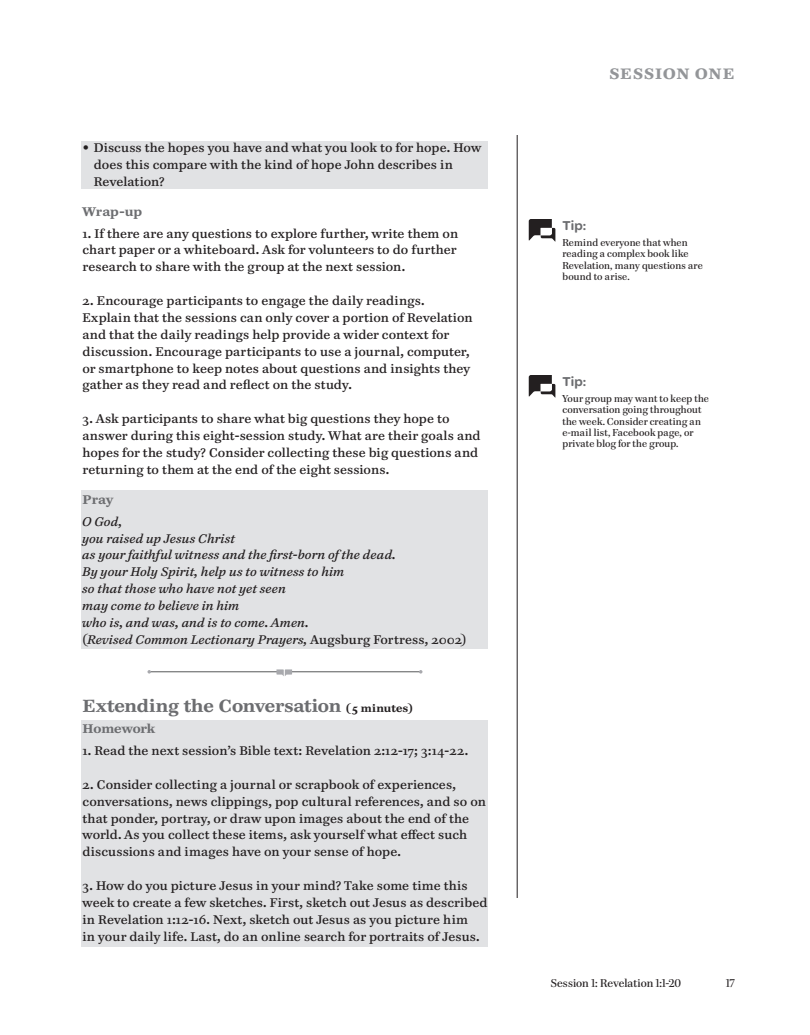
<style>
.page{position:relative;width:810px;height:1035px;background:#fff}
.page>*{position:absolute;margin:0;border:0;box-sizing:border-box;transform-origin:0 0}
.t1{font:700 17.5px "Paperback 9";letter-spacing:-.01em;color:#6c6d70}
.t2{font:700 15px "Paperback 6";letter-spacing:.055em;color:#939598}
.t3{font:600 13.75px "Omnes";letter-spacing:.005em;color:#6c6d70}
.t4{font:12.5px/16.9px "Paperback 9";letter-spacing:.01em;color:#231f20}
.t5{font:italic 12.5px/16.9px "Paperback 9";letter-spacing:.01em;color:#231f20}
.t6{font:700 12.5px "Paperback 9";color:#6c6d70}
.t7{font:11.25px "Paperback 48";letter-spacing:.005em;color:#231f20}
.t8{font:10px/11.2px "Paperback 48";letter-spacing:.015em;color:#231f20}
.s1{font-style:normal}
.s2{font-size:10.62px;color:#231f20}
</style>
<div class="page">
<hr style="left:517px;top:135px;width:1px;height:763px;background:#231f20">
<div style="left:81px;top:720px;width:407px;height:226px;background:#e1e2e4"></div>
<div style="left:81px;top:491px;width:407px;height:159px;background:#e1e2e4"></div>
<div style="left:81px;top:141px;width:407px;height:48px;background:#e1e2e4"></div>
<hr style="left:149px;top:671px;width:271px;height:1px;background:#57585a">
<svg style="left:419px;top:670px;width:4px;height:4px"></svg>
<svg style="left:147px;top:670px;width:4px;height:4px"></svg>
<svg style="left:276px;top:669px;width:16px;height:7px"></svg>
<svg style="left:529px;top:219px;width:26px;height:23px"></svg>
<svg style="left:529px;top:375px;width:26px;height:23px"></svg>
<p class="t4" style="left:94px;top:139px;width:389px;text-indent:-11px">• Discuss the hopes you have and what you look to for hope. How does this compare with the kind of hope John describes in<br>Revelation?</p>
<p class="t6" style="left:82px;top:203px;width:61px">Wrap-up</p>
<p class="t4" style="left:82px;top:225px;width:377px">1. If there are any questions to explore further, write them on chart paper or a whiteboard. Ask for volunteers to do further research to share with the group at the next session.</p>
<p class="t4" style="left:82px;top:292px;width:392px">2. Encourage participants to engage the daily readings.<br>Explain that the sessions can only cover a portion of Revelation and that the daily readings help provide a wider context for discussion. Encourage participants to use a journal, computer, or smartphone to keep notes about questions and insights they gather as they read and reflect on the study.</p>
<p class="t4" style="left:82px;top:410px;width:400px">3. Ask participants to share what big questions they hope to answer during this eight-session study. What are their goals and hopes for the study? Consider collecting these big questions and returning to them at the end of the eight sessions.</p>
<p class="t6" style="left:82px;top:491px;width:32px">Pray</p>
<p class="t5" style="left:82px;top:513px;width:385px">O God,<br>you raised up Jesus Christ<br>as your faithful witness and the first-born of the dead.<br>By your Holy Spirit, help us to witness to him<br>so that those who have not yet seen<br>may come to believe in him<br>who is, and was, and is to come. Amen.<br><span class="s1">(</span>Revised Common Lectionary Prayers, <span class="s1">Augsburg Fortress, 2002)</span></p>
<h1 class="t1" style="left:82px;top:694px;width:332px">Extending the Conversation <span class="s2">(5 minutes)</span></h1>
<p class="t6" style="left:82px;top:721px;width:74px">Homework</p>
<p class="t4" style="left:82px;top:742px;width:387px">1. Read the next session’s Bible text: Revelation 2:12-17; 3:14-22.</p>
<p class="t4" style="left:82px;top:776px;width:405px">2. Consider collecting a journal or scrapbook of experiences, conversations, news clippings, pop cultural references, and so on that ponder, portray, or draw upon images about the end of the world. As you collect these items, ask yourself what effect such discussions and images have on your sense of hope.</p>
<p class="t4" style="left:82px;top:877px;width:407px">3. How do you picture Jesus in your mind? Take some time this week to create a few sketches. First, sketch out Jesus as described in Revelation 1:12-16. Next, sketch out Jesus as you picture him<br>in your daily life. Last, do an online search for portraits of Jesus.</p>
<p class="t2" style="left:609px;top:63px;width:127px">SESSION ONE</p>
<p class="t3" style="left:562px;top:218px;width:25px">Tip:</p>
<p class="t8" style="left:562px;top:237px;width:142px">Remind everyone that when reading a complex book like<br>Revelation, many questions are bound to arise.</p>
<p class="t3" style="left:562px;top:374px;width:25px">Tip:</p>
<p class="t8" style="left:562px;top:393px;width:148px">Your group may want to keep the conversation going throughout the week. Consider creating an e-mail list, Facebook page, or private blog for the group.</p>
<p class="t7" style="left:551px;top:977px;width:132px">Session 1: Revelation 1:1-20</p>
<p class="t7" style="left:726px;top:977px;width:10px">17</p>
</div>
